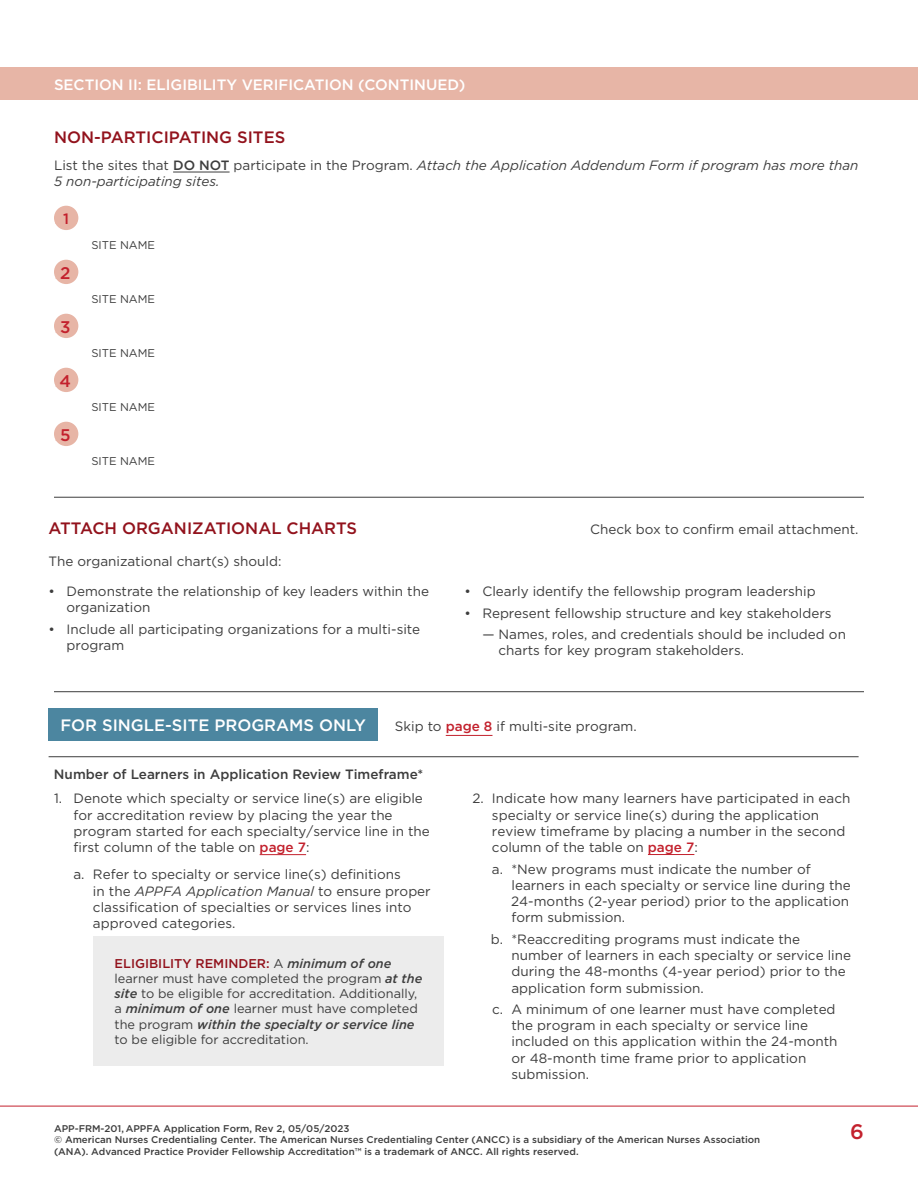
<style>
.page{position:relative;width:918px;height:1188px;background:#fff}
.page>*{position:absolute;margin:0;border:0;box-sizing:border-box;transform-origin:0 0}
.t1{font:500 21px "Gotham";color:#c3212d}
.t2{font:500 16.8px "Gotham";color:#c3212d}
.t3{font:500 16.5px "Gotham";color:#92121c}
.t4{font:500 16.5px "Gotham";color:#fff}
.t5{font:500 15px "Gotham";color:#fff}
.t6{font:500 15px "Gotham";color:#c3212d}
.t7{font:13.5px/16.2px "Gotham";color:#3d3d3d}
.t8{font:italic 13.5px/16.2px "Gotham";color:#3d3d3d}
.t9{font:500 13.5px "Gotham";color:#3d3d3d}
.t10{font:12.75px/15.3px "Gotham";color:#3d3d3d}
.t11{font:11.25px "Gotham";color:#3d3d3d}
.t12{font:500 9.75px/11.6px "Gotham";color:#3d3d3d}
.s1{font-style:normal}
.s2{font-weight:500;font-style:normal}
.s3{font-weight:500;color:#c3212d}
.s4{font-style:italic}
.s5{font-weight:500;color:#92121c}
.s6{font-weight:500;font-style:italic}
</style>
<div class="page">
<hr style="left:0;top:1106px;width:918px;height:1px;background:#c3212d">
<hr style="left:49px;top:756px;width:810px;height:1px;background:#3d3d3d">
<div style="left:49px;top:708px;width:329px;height:33px;background:#4c86a0"></div>
<hr style="left:446px;top:735px;width:46px;height:1px;background:#c3212d">
<div style="left:0;top:68px;width:918px;height:32px;background:#e7b5a6"></div>
<hr style="left:173px;top:172px;width:57px;height:1px;background:#3d3d3d">
<div style="left:54px;top:206px;width:24px;height:24px;background:#e7b5a6;border-radius:50%"></div>
<div style="left:54px;top:260px;width:24px;height:24px;background:#e7b5a6;border-radius:50%"></div>
<div style="left:54px;top:314px;width:24px;height:24px;background:#e7b5a6;border-radius:50%"></div>
<div style="left:54px;top:368px;width:24px;height:24px;background:#e7b5a6;border-radius:50%"></div>
<div style="left:54px;top:422px;width:24px;height:24px;background:#e7b5a6;border-radius:50%"></div>
<hr style="left:54px;top:497px;width:810px;height:1px;background:#3d3d3d">
<hr style="left:260px;top:854px;width:46px;height:1px;background:#c3212d">
<div style="left:93px;top:936px;width:351px;height:130px;background:#ececec"></div>
<hr style="left:648px;top:854px;width:46px;height:1px;background:#c3212d">
<hr style="left:54px;top:691px;width:810px;height:1px;background:#3d3d3d">
<p class="t5" style="left:54px;top:75px;width:413px">SECTION II: ELIGIBILITY VERIFICATION (CONTINUED)</p>
<p class="t3" style="left:54px;top:127px;width:233px">NON-PARTICIPATING SITES</p>
<p class="t8" style="left:54px;top:157px;width:806px"><span class="s1">List the sites that</span> <span class="s2">DO NOT</span> <span class="s1">participate in the Program.</span> Attach the Application Addendum Form if program has more than<br>5 non-participating sites.</p>
<p class="t6" style="left:63px;top:209px;width:7px">1</p>
<p class="t2" style="left:60px;top:262px;width:12px">2</p>
<p class="t2" style="left:60px;top:316px;width:12px">3</p>
<p class="t2" style="left:60px;top:370px;width:13px">4</p>
<p class="t2" style="left:60px;top:424px;width:12px">5</p>
<p class="t11" style="left:91px;top:237px;width:65px">SITE NAME</p>
<p class="t11" style="left:91px;top:291px;width:65px">SITE NAME</p>
<p class="t11" style="left:91px;top:345px;width:65px">SITE NAME</p>
<p class="t11" style="left:91px;top:399px;width:65px">SITE NAME</p>
<p class="t11" style="left:91px;top:453px;width:65px">SITE NAME</p>
<p class="t3" style="left:49px;top:517px;width:310px">ATTACH ORGANIZATIONAL CHARTS</p>
<p class="t7" style="left:590px;top:521px;width:270px">Check box to confirm email attachment.</p>
<p class="t7" style="left:49px;top:553px;width:234px">The organizational chart(s) should:</p>
<p class="t7" style="left:67px;top:583px;width:364px;text-indent:-18px">• Demonstrate the relationship of key leaders within the organization</p>
<p class="t7" style="left:67px;top:621px;width:355px;text-indent:-18px">• Include all participating organizations for a multi-site program</p>
<p class="t7" style="left:464px;top:583px;width:353px">• Clearly identify the fellowship program leadership</p>
<p class="t7" style="left:464px;top:604px;width:369px">• Represent fellowship structure and key stakeholders</p>
<p class="t7" style="left:499px;top:626px;width:349px;text-indent:-16px">— Names, roles, and credentials should be included on charts for key program stakeholders.</p>
<p class="t4" style="left:61px;top:714px;width:307px">FOR SINGLE-SITE PROGRAMS ONLY</p>
<p class="t7" style="left:395px;top:718px;width:243px">Skip to <span class="s3">page 8</span> if multi-site program.</p>
<p class="t9" style="left:54px;top:766px;width:371px">Number of Learners in Application Review Timeframe*</p>
<p class="t7" style="left:73px;top:791px;width:358px;text-indent:-19px">1. Denote which specialty or service line(s) are eligible for accreditation review by placing the year the program started for each specialty/service line in the first column of the table on <span class="s3">page 7</span>:</p>
<p class="t7" style="left:93px;top:867px;width:339px;text-indent:-19px">a. Refer to specialty or service line(s) definitions<br>in the <span class="s4">APPFA Application Manual</span> to ensure proper classification of specialties or services lines into approved categories.</p>
<p class="t10" style="left:115px;top:955px;width:309px"><span class="s5">ELIGIBILITY REMINDER:</span> A <span class="s6">minimum of one </span>learner must have completed the program <span class="s6">at the site</span> to be eligible for accreditation. Additionally, a <span class="s6">minimum of one</span> learner must have completed the program <span class="s6">within the specialty or service line </span>to be eligible for accreditation.</p>
<p class="t7" style="left:492px;top:791px;width:360px;text-indent:-19px">2. Indicate how many learners have participated in each specialty or service line(s) during the application review timeframe by placing a number in the second column of the table on <span class="s3">page 7</span>:</p>
<p class="t7" style="left:511px;top:861px;width:341px;text-indent:-19px">a. *New programs must indicate the number of learners in each specialty or service line during the 24-months (2-year period) prior to the application form submission.</p>
<p class="t7" style="left:511px;top:931px;width:341px;text-indent:-21px">b. *Reaccrediting programs must indicate the number of learners in each specialty or service line during the 48-months (4-year period) prior to the application form submission.</p>
<p class="t7" style="left:511px;top:1001px;width:328px;text-indent:-19px">c. A minimum of one learner must have completed the program in each specialty or service line included on this application within the 24-month or 48-month time frame prior to application submission.</p>
<p class="t12" style="left:54px;top:1122px;width:708px">APP-FRM-201, APPFA Application Form, Rev 2, 05/05/2023<br>© American Nurses Credentialing Center. The American Nurses Credentialing Center (ANCC) is a subsidiary of the American Nurses Association (ANA). Advanced Practice Provider Fellowship Accreditation™ is a trademark of ANCC. All rights reserved.</p>
<h1 class="t1" style="left:850px;top:1118px;width:15px">6</h1>
</div>
